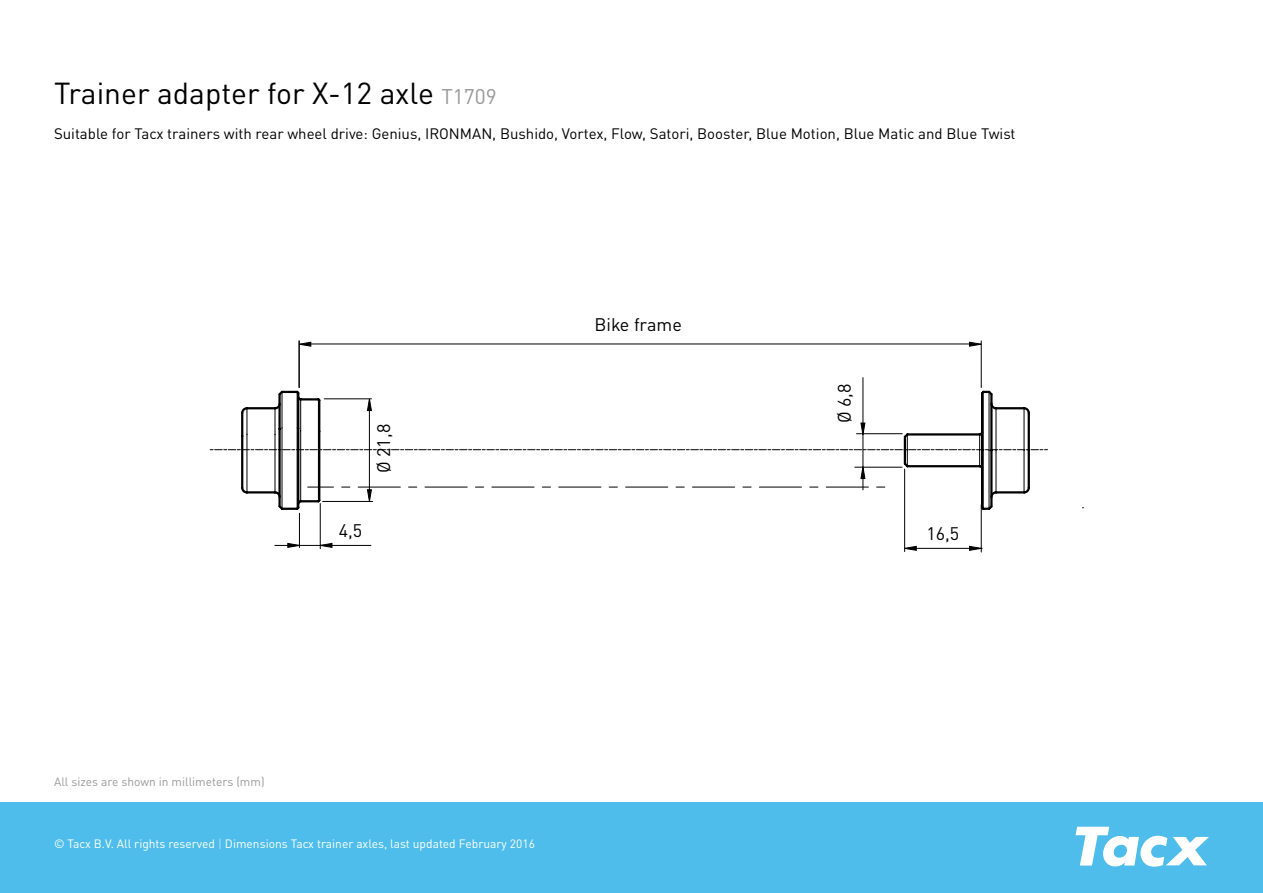
<style>
.page{position:relative;width:1263px;height:893px;background:#fff}
.page>*{position:absolute;margin:0;border:0;box-sizing:border-box;transform-origin:0 0}
.t1{font:30px "DIN Pro";color:#000}
.t2{font:18px "DIN Pro";color:#000}
.t3{font:15px "DIN Pro";color:#000}
.t4{font:12px "DIN Pro";color:#fff}
.t5{font:12px "DIN Pro";color:#999}
.s1{font-size:21px;color:#999}
.s2{color:#bde1f6}
</style>
<div class="page">
<div style="left:0;top:802px;width:1263px;height:91px;background:#4fbdec"></div>
<svg style="left:1075px;top:827px;width:134px;height:40px"></svg>
<hr style="left:299px;top:341px;width:1px;height:47px;background:#000">
<hr style="left:981px;top:341px;width:1px;height:47px;background:#000">
<svg style="left:298px;top:342px;width:13px;height:5px"></svg>
<svg style="left:969px;top:341px;width:13px;height:6px"></svg>
<hr style="left:299px;top:341px;width:1px;height:46px;background:#000">
<hr style="left:310px;top:344px;width:659px;height:1px;background:#000">
<hr style="left:299px;top:513px;width:1px;height:34px;background:#000">
<hr style="left:320px;top:503px;width:1px;height:46px;background:#000">
<hr style="left:275px;top:545px;width:96px;height:1px;background:#000">
<svg style="left:317px;top:543px;width:16px;height:5px"></svg>
<svg style="left:287px;top:543px;width:16px;height:5px"></svg>
<hr style="left:863px;top:378px;width:1px;height:112px;background:#000">
<hr style="left:981px;top:505px;width:1px;height:47px;background:#000">
<hr style="left:904px;top:469px;width:1px;height:83px;background:#000">
<hr style="left:913px;top:548px;width:58px;height:1px;background:#000">
<svg style="left:904px;top:546px;width:13px;height:5px"></svg>
<svg style="left:969px;top:546px;width:14px;height:5px"></svg>
<svg style="left:210px;top:389px;width:837px;height:123px"></svg>
<p class="t1" style="left:54px;top:69px;width:444px">Trainer adapter for X-12 axle <span class="s1">T1709</span></p>
<p class="t3" style="left:54px;top:122px;width:963px">Suitable for Tacx trainers with rear wheel drive: Genius, IRONMAN, Bushido, Vortex, Flow, Satori, Booster, Blue Motion, Blue Matic and Blue Twist</p>
<p class="t2" style="left:370px;top:473px;width:51px;rotate:-90deg">Ø 21,8</p>
<p class="t2" style="left:594px;top:311px;width:89px">Bike frame</p>
<p class="t2" style="left:830px;top:423px;width:41px;rotate:-90deg">Ø 6,8</p>
<p class="t2" style="left:339px;top:517px;width:25px">4,5</p>
<p class="t2" style="left:926px;top:520px;width:34px">16,5</p>
<p class="t5" style="left:54px;top:773px;width:212px">All sizes are shown in millimeters (mm)</p>
<p class="t4" style="left:54px;top:834px;width:482px">© Tacx B.V. All rights reserved <span class="s2">|</span> Dimensions Tacx trainer axles, last updated February 2016</p>
</div>
